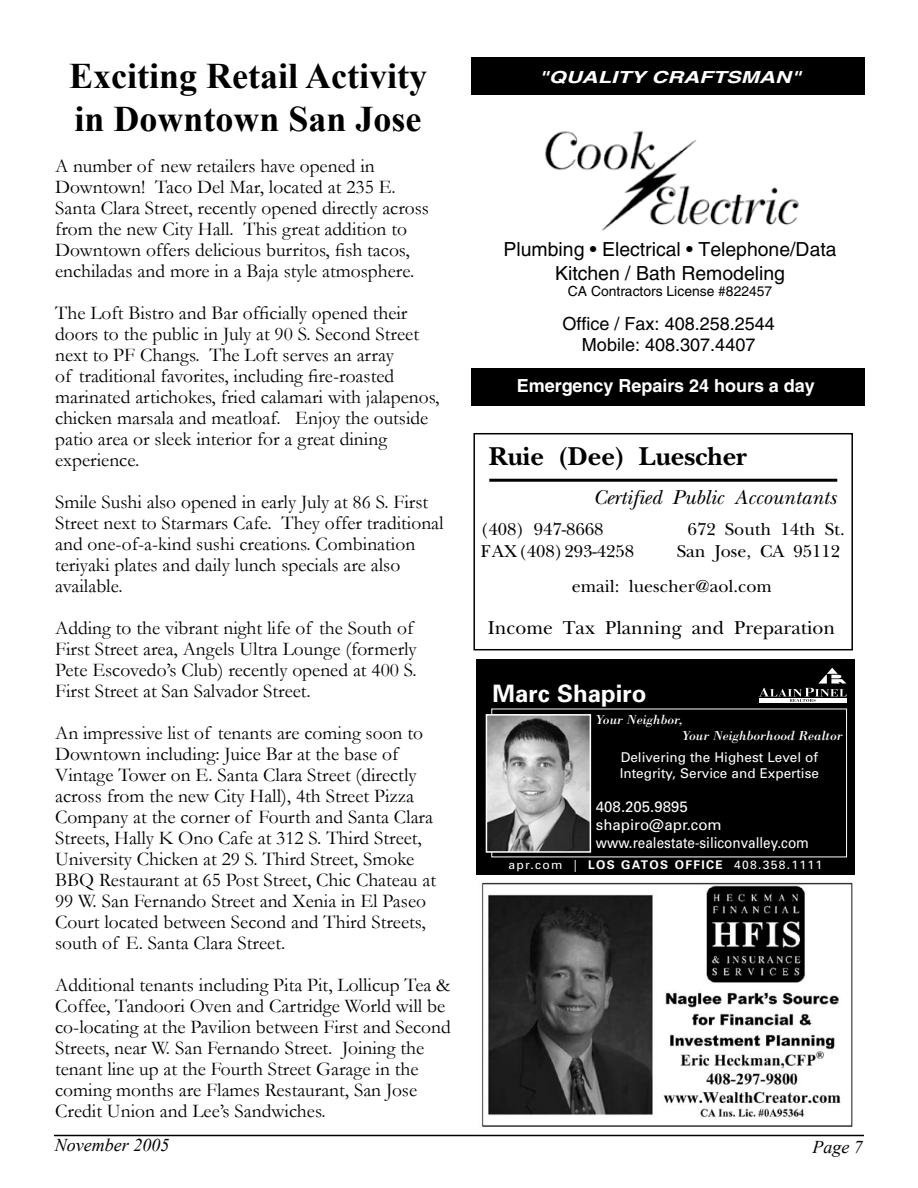
<style>
.page{position:relative;width:918px;height:1188px;background:#fff}
.page>*{position:absolute;margin:0;border:0;box-sizing:border-box;transform-origin:0 0}
.t1{font:700 36px/43.2px "Times New Roman";color:#000}
.t2{font:700 27px "New Baskerville";color:#000}
.t3{font:700 24px "Univers";color:#fff}
.t4{font:italic 21px "New Baskerville";color:#000}
.t5{font:19.5px/21px "Garamond";color:#000}
.t6{font:19.5px/23.5px "Helvetica";color:#000;text-align:center}
.t7{font:19.5px "New Baskerville";color:#000}
.t8{font:18px/21.8px "New Baskerville";color:#000}
.t9{font:18px/21.5px "Helvetica";color:#000;text-align:center}
.t10{font:700 18px "Helvetica";letter-spacing:-.005em;color:#fff}
.t11{font:italic 18px "Times New Roman";color:#000}
.t12{font:italic 700 16.65px "Helvetica";color:#fff;scale:1.32 1}
.t13{font:15px/18px "Univers";color:#fff}
.t14{font:13.95px "Helvetica";color:#000}
.t15{font:13.5px/16.2px "Univers";color:#fff}
.t16{font:italic 13.5px/16.2px "Bodoni";color:#fff}
.t17{font:12px "Univers";letter-spacing:.11em;color:#fff}
.s1{font-weight:700}
</style>
<div class="page">
<hr style="left:54px;top:1135px;width:810px;height:1px;background:#000">
<div style="left:476px;top:659px;width:378px;height:216px;background:#000"></div>
<div style="left:759px;top:698px;width:87px;height:5px;background:#fff"></div>
<svg style="left:759px;top:668px;width:87px;height:34px"></svg>
<img style="left:489px;top:717px;width:99px;height:133px">
<div style="left:486px;top:714px;width:105px;height:139px;border:2px solid #fff"></div>
<div style="left:473px;top:433px;width:380px;height:217px;border:2px solid #000"></div>
<hr style="left:489px;top:479px;width:348px;height:3px;background:#000">
<div style="left:471px;top:57px;width:394px;height:37px;background:#000"></div>
<div style="left:472px;top:369px;width:393px;height:37px;background:#000"></div>
<img style="left:545px;top:130px;width:254px;height:101px">
<img style="left:481px;top:882px;width:372px;height:245px">
<h1 class="t1" style="left:69px;top:53px;width:359px">Exciting Retail Activity in Downtown San Jose</h1>
<p class="t5" style="left:55px;top:155px;width:375px">A number of new retailers have opened in Downtown! Taco Del Mar, located at 235 E.<br>Santa Clara Street, recently opened directly across from the new City Hall. This great addition to Downtown offers delicious burritos, fish tacos, enchiladas and more in a Baja style atmosphere.</p>
<p class="t5" style="left:55px;top:302px;width:386px">The Loft Bistro and Bar officially opened their doors to the public in July at 90 S. Second Street next to PF Changs. The Loft serves an array<br>of traditional favorites, including fire-roasted marinated artichokes, fried calamari with jalapenos, chicken marsala and meatloaf. Enjoy the outside patio area or sleek interior for a great dining experience.</p>
<p class="t5" style="left:55px;top:491px;width:390px">Smile Sushi also opened in early July at 86 S. First Street next to Starmars Cafe. They offer traditional and one-of-a-kind sushi creations. Combination teriyaki plates and daily lunch specials are also available.</p>
<p class="t5" style="left:55px;top:617px;width:363px">Adding to the vibrant night life of the South of First Street area, Angels Ultra Lounge (formerly Pete Escovedo’s Club) recently opened at 400 S.<br>First Street at San Salvador Street.</p>
<p class="t5" style="left:55px;top:722px;width:382px">An impressive list of tenants are coming soon to Downtown including: Juice Bar at the base of Vintage Tower on E. Santa Clara Street (directly across from the new City Hall), 4th Street Pizza Company at the corner of Fourth and Santa Clara Streets, Hally K Ono Cafe at 312 S. Third Street, University Chicken at 29 S. Third Street, Smoke BBQ Restaurant at 65 Post Street, Chic Chateau at 99 W. San Fernando Street and Xenia in El Paseo Court located between Second and Third Streets, south of E. Santa Clara Street.</p>
<p class="t5" style="left:55px;top:974px;width:397px">Additional tenants including Pita Pit, Lollicup Tea &amp; Coffee, Tandoori Oven and Cartridge World will be co-locating at the Pavilion between First and Second Streets, near W. San Fernando Street. Joining the tenant line up at the Fourth Street Garage in the coming months are Flames Restaurant, San Jose Credit Union and Lee’s Sandwiches.</p>
<p class="t12" style="left:539px;top:67px;width:201px">"QUALITY CRAFTSMAN"</p>
<p class="t6" style="left:504px;top:238px;width:335px">Plumbing • Electrical • Telephone/Data<br>Kitchen / Bath Remodeling</p>
<p class="t14" style="left:568px;top:283px;width:206px">CA Contractors License #822457</p>
<p class="t9" style="left:562px;top:313px;width:214px">Office / Fax: 408.258.2544<br>Mobile: 408.307.4407</p>
<p class="t10" style="left:517px;top:374px;width:300px">Emergency Repairs 24 hours a day</p>
<h2 class="t2" style="left:489px;top:440px;width:260px">Ruie (Dee) Luescher</h2>
<p class="t4" style="left:593px;top:485px;width:245px">Certified Public Accountants</p>
<p class="t8" style="left:481px;top:519px;width:155px">(408) 947-8668<br>FAX(408)293-4258</p>
<p class="t8" style="left:677px;top:519px;width:170px;text-align:right">672 South 14th St.<br>San Jose, CA 95112</p>
<p class="t8" style="left:572px;top:575px;width:202px">email: luescher@aol.com</p>
<p class="t7" style="left:488px;top:617px;width:349px">Income Tax Planning and Preparation</p>
<p class="t3" style="left:492px;top:679px;width:156px">Marc Shapiro</p>
<p class="t16" style="left:682px;top:711px;width:162px;text-indent:-86px">Your Neighbor,<br>Your Neighborhood Realtor</p>
<p class="t15" style="left:620px;top:749px;width:201px">Delivering the Highest Level of<br>Integrity, Service and Expertise</p>
<p class="t13" style="left:596px;top:798px;width:215px">408.205.9895 shapiro@apr.com www.realestate-siliconvalley.com</p>
<p class="t17" style="left:509px;top:858px;width:315px">apr.com | <span class="s1">LOS GATOS OFFICE</span> 408.358.1111</p>
<p class="t11" style="left:55px;top:1133px;width:116px">November 2005</p>
<p class="t11" style="left:812px;top:1134px;width:38px">Page</p>
</div>
